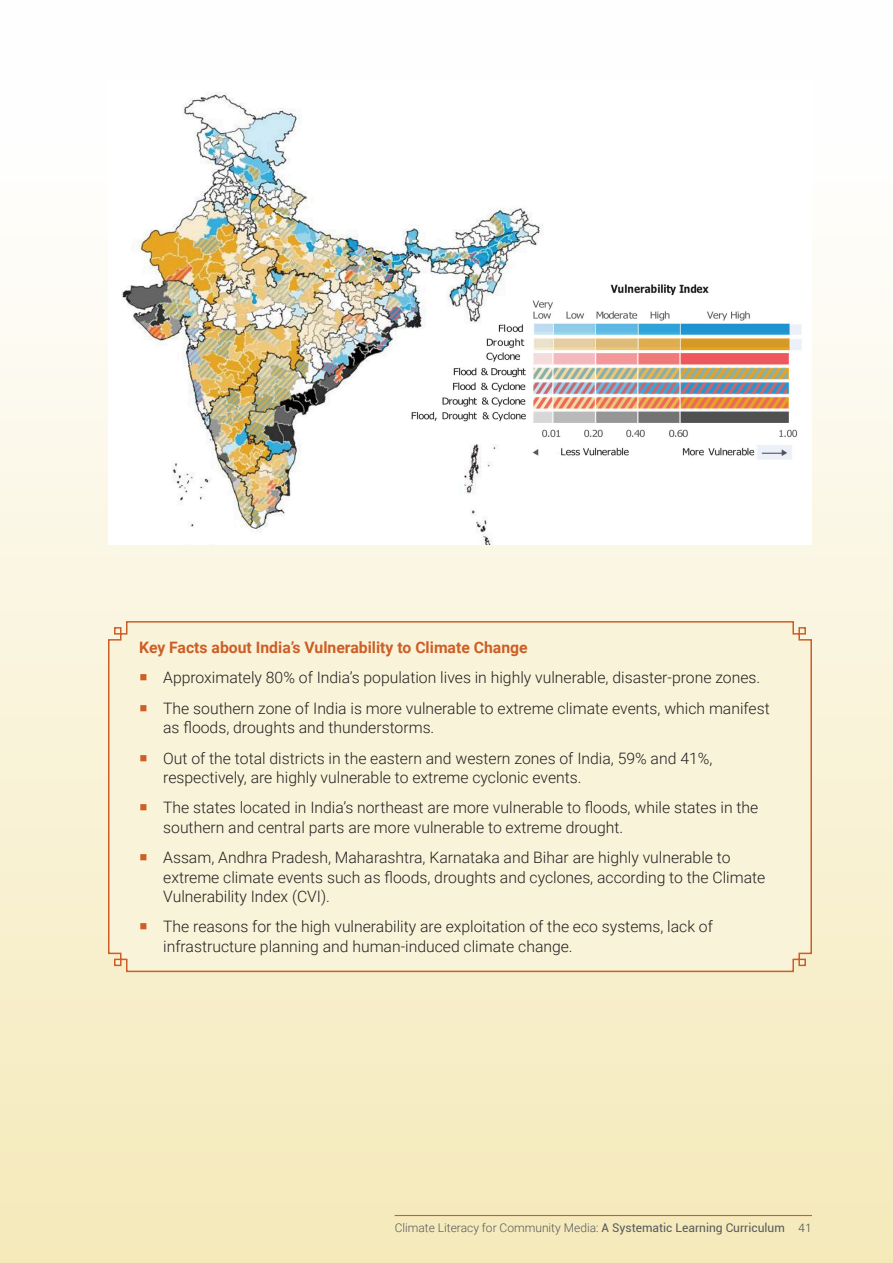
<style>
.page{position:relative;width:893px;height:1263px;background:#fff}
.page>*{position:absolute;margin:0;border:0;box-sizing:border-box;transform-origin:0 0}
.t1{font:300 15.75px/19.5px "Roboto";color:#231f20}
.Running_Text{font:700 15.75px "Roboto";color:#cd5e27}
.Source{font:300 12px "Roboto";color:#57585a}
.Master_Page_Text{font:300 12px "Univers LT Std";color:#57585a}
.s1{font-weight:400}
</style>
<div class="page">
<div style="left:0;top:1px;width:893px;height:1262px;background:linear-gradient(to bottom,#fff,#f5eaba)"></div>
<img style="left:108px;top:81px;width:704px;height:463px">
<hr style="left:395px;top:1215px;width:417px;height:1px;background:#cd5e27">
<div style="left:107px;top:620px;width:706px;height:353px;background:#f9f4d9"></div>
<svg style="left:141px;top:674px;width:6px;height:7px"></svg>
<svg style="left:141px;top:705px;width:6px;height:6px"></svg>
<svg style="left:141px;top:755px;width:6px;height:6px"></svg>
<svg style="left:141px;top:804px;width:6px;height:7px"></svg>
<svg style="left:141px;top:854px;width:6px;height:6px"></svg>
<svg style="left:141px;top:923px;width:6px;height:7px"></svg>
<p class="Running_Text" style="left:139px;top:636px;width:390px">Key Facts about India’s Vulnerability to Climate Change</p>
<p class="t1" style="left:163px;top:667px;width:599px">Approximately 80% of India’s population lives in highly vulnerable, disaster-prone zones.</p>
<p class="t1" style="left:163px;top:698px;width:608px">The southern zone of India is more vulnerable to extreme climate events, which manifest as floods, droughts and thunderstorms.</p>
<p class="t1" style="left:163px;top:747px;width:551px">Out of the total districts in the eastern and western zones of India, 59% and 41%, respectively, are highly vulnerable to extreme cyclonic events.</p>
<p class="t1" style="left:163px;top:797px;width:597px">The states located in India’s northeast are more vulnerable to floods, while states in the southern and central parts are more vulnerable to extreme drought.</p>
<p class="t1" style="left:163px;top:847px;width:604px">Assam, Andhra Pradesh, Maharashtra, Karnataka and Bihar are highly vulnerable to extreme climate events such as floods, droughts and cyclones, according to the Climate<br>Vulnerability Index (CVI).</p>
<p class="t1" style="left:163px;top:916px;width:551px">The reasons for the high vulnerability are exploitation of the eco systems, lack of infrastructure planning and human-induced climate change.</p>
<p class="Source" style="left:395px;top:1219px;width:392px">Climate Literacy for Community Media: <span class="s1">A Systematic Learning Curriculum</span></p>
<p class="Master_Page_Text" style="left:799px;top:1220px;width:15px">41</p>
</div>
